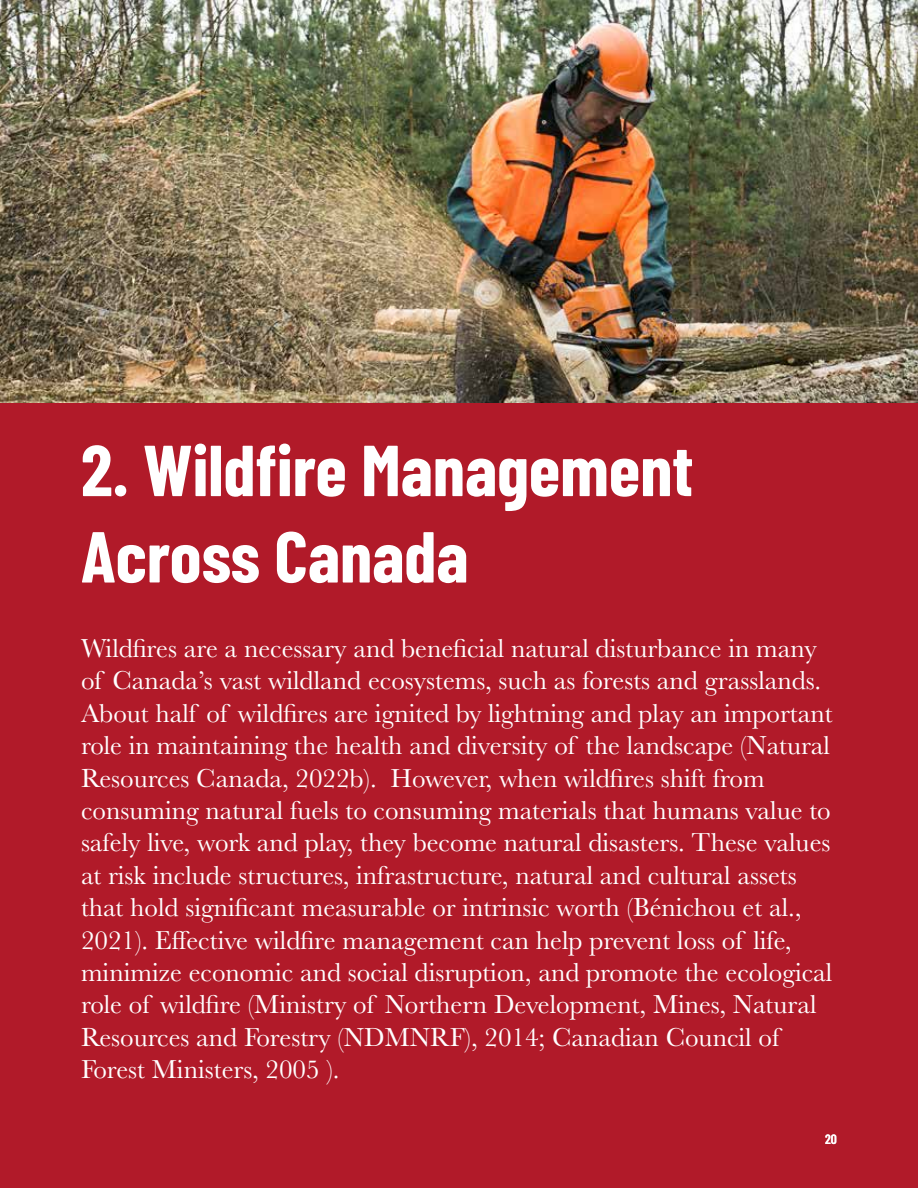
<style>
.page{position:relative;width:918px;height:1188px;background:#b11a29}
.page>*{position:absolute;margin:0;border:0;box-sizing:border-box;transform-origin:0 0}
.title-2-chapter-white_1{font:700 72px/86.4px "Barlow Condensed";color:#fff}
.text-lede_paragraph{font:27px/32.4px "Baskerville";color:#fff}
.t1{font:600 13.5px "Barlow Condensed";color:#fff}
</style>
<div class="page">
<img style="left:0;top:0;width:918px;height:402px">
<p class="title-2-chapter-white_1" style="left:81px;top:423px;width:614px">2. Wildfire Management<br>Across Canada</p>
<p class="text-lede_paragraph" style="left:81px;top:632px;width:753px">Wildfires are a necessary and beneficial natural disturbance in many of Canada’s vast wildland ecosystems, such as forests and grasslands.<br>About half of wildfires are ignited by lightning and play an important role in maintaining the health and diversity of the landscape (Natural Resources Canada, 2022b). However, when wildfires shift from consuming natural fuels to consuming materials that humans value to safely live, work and play, they become natural disasters. These values at risk include structures, infrastructure, natural and cultural assets that hold significant measurable or intrinsic worth (Bénichou et al., 2021). Effective wildfire management can help prevent loss of life, minimize economic and social disruption, and promote the ecological role of wildfire (Ministry of Northern Development, Mines, Natural Resources and Forestry (NDMNRF), 2014; Canadian Council of Forest Ministers, 2005 ).</p>
<p class="t1" style="left:825px;top:1129px;width:13px">20</p>
</div>
